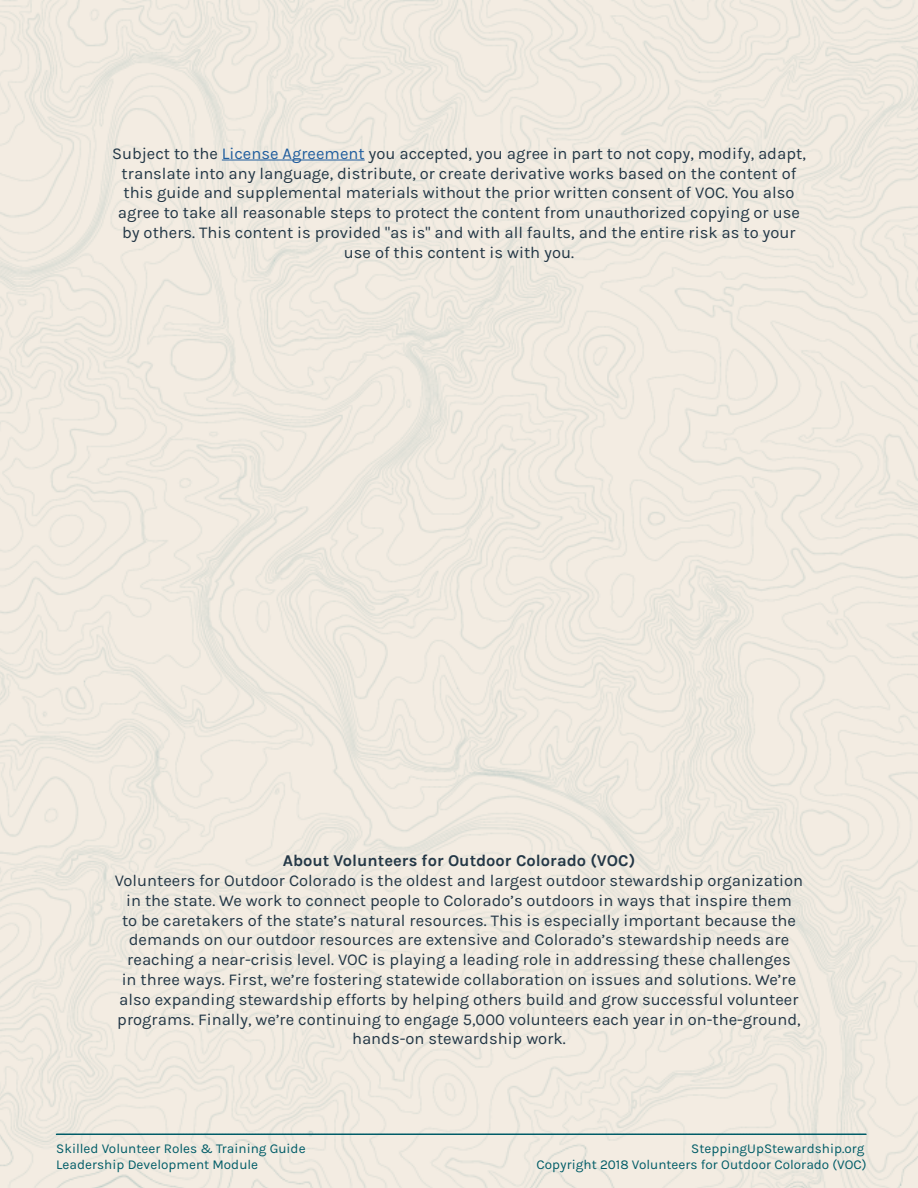
<style>
.page{position:relative;width:918px;height:1188px;background:#fff}
.page>*{position:absolute;margin:0;border:0;box-sizing:border-box;transform-origin:0 0}
.t1{font:16.5px/19.8px "Karla";color:#233746;text-align:center}
.t2{font:700 16.5px "Karla";color:#233746}
.t3{font:13.5px "Karla";color:#005c67}
.s1{color:#215e9e}
</style>
<div class="page">
<img style="left:0;top:0;width:918px;height:1188px">
<hr style="left:222px;top:160px;width:143px;height:1px;background:#215e9e">
<svg style="left:54px;top:1133px;width:812px;height:2px;background:#3c7f85"></svg>
<p class="t1" style="left:112px;top:144px;width:695px">Subject to the <span class="s1">License Agreement</span> you accepted, you agree in part to not copy, modify, adapt, translate into any language, distribute, or create derivative works based on the content of this guide and supplemental materials without the prior written consent of VOC. You also agree to take all reasonable steps to protect the content from unauthorized copying or use by others. This content is provided "as is" and with all faults, and the entire risk as to your use of this content is with you.</p>
<p class="t2" style="left:283px;top:851px;width:354px">About Volunteers for Outdoor Colorado (VOC)</p>
<p class="t1" style="left:115px;top:871px;width:690px">Volunteers for Outdoor Colorado is the oldest and largest outdoor stewardship organization in the state. We work to connect people to Colorado’s outdoors in ways that inspire them<br>to be caretakers of the state’s natural resources. This is especially important because the demands on our outdoor resources are extensive and Colorado’s stewardship needs are reaching a near-crisis level. VOC is playing a leading role in addressing these challenges<br>in three ways. First, we’re fostering statewide collaboration on issues and solutions. We’re also expanding stewardship efforts by helping others build and grow successful volunteer programs. Finally, we’re continuing to engage 5,000 volunteers each year in on-the-ground, hands-on stewardship work.</p>
<p class="t3" style="left:54px;top:1141px;width:251px">Skil ed Volunteer Roles &amp; Training Guide</p>
<p class="t3" style="left:689px;top:1141px;width:175px">SteppingUpStewardship.org</p>
<p class="t3" style="left:54px;top:1157px;width:204px">Leadership Development Module</p>
<p class="t3" style="left:56px;top:1141px;width:251px">Skilled Volunteer Roles &amp; Training Guide</p>
<p class="t3" style="left:691px;top:1141px;width:175px">SteppingUpStewardship.org</p>
<p class="t3" style="left:56px;top:1157px;width:204px">Leadership Development Module</p>
<p class="t3" style="left:537px;top:1157px;width:332px">Copyright 2018 Volunteers for Outdoor Colorado (VOC)</p>
<p class="t3" style="left:534px;top:1157px;width:361px">Copyright 2018 Volunteers for Outdoor Colorado (VOC) <sup>2</sup></p>
</div>
